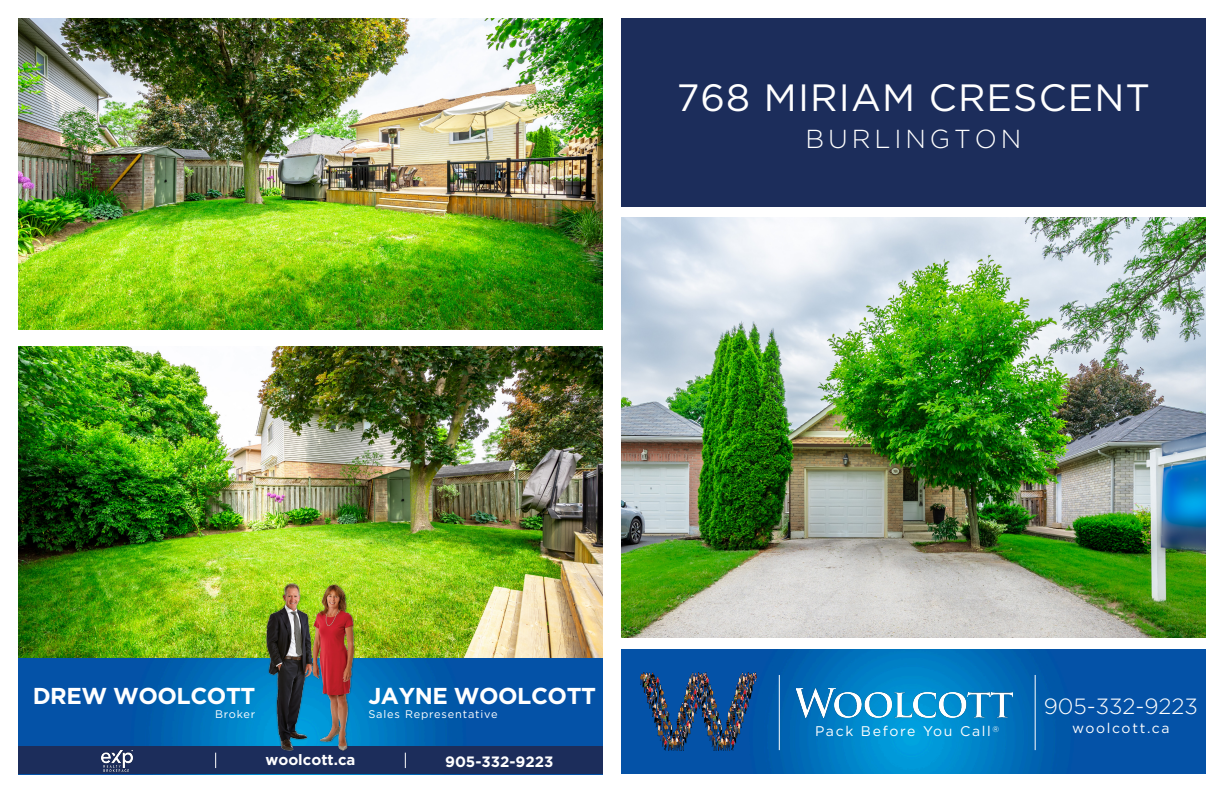
<style>
.page{position:relative;width:1224px;height:792px;background:#fff}
.page>*{position:absolute;margin:0;border:0;box-sizing:border-box;transform-origin:0 0}
.t1{font:38px "Gotham HTF";letter-spacing:.03em;color:#fff}
.t2{font:300 26px "Gotham HTF";letter-spacing:.15em;color:#fff}
.t3{font:700 23px "Gotham HTF";letter-spacing:-.02em;color:#fff}
.t4{font:300 22px "Gotham HTF";color:#fff}
.t5{font:700 15px "Gotham HTF";color:#fff}
.t6{font:14px "Gotham HTF";letter-spacing:.12em;color:#fff}
.t7{font:11px "Gotham HTF";letter-spacing:.075em;color:#fff}
</style>
<div class="page">
<img style="left:621px;top:217px;width:585px;height:421px">
<img style="left:621px;top:649px;width:585px;height:125px">
<img style="left:640px;top:672px;width:117px;height:78px">
<hr style="left:779px;top:675px;width:1px;height:75px;background:#fff">
<hr style="left:1035px;top:675px;width:1px;height:75px;background:#fff">
<img style="left:796px;top:689px;width:216px;height:29px">
<div style="left:621px;top:18px;width:585px;height:189px;background:#1c2d5b"></div>
<img style="left:18px;top:347px;width:585px;height:428px">
<img style="left:18px;top:18px;width:585px;height:311px">
<div style="left:18px;top:747px;width:585px;height:27px;background:#1c2d5b"></div>
<img style="left:312px;top:573px;width:49px;height:178px">
<div style="left:265px;top:583px;width:49px;height:169px;background:#231f20;opacity:.75"></div>
<img style="left:255px;top:573px;width:57px;height:179px">
<img style="left:101px;top:751px;width:32px;height:21px">
<svg style="left:215px;top:753px;width:1px;height:15px"></svg>
<svg style="left:405px;top:753px;width:1px;height:15px"></svg>
<p class="t1" style="left:677px;top:77px;width:475px">768 MIRIAM CRESCENT</p>
<p class="t2" style="left:805px;top:125px;width:218px">BURLINGTON</p>
<p class="t3" style="left:33px;top:683px;width:224px">DREW WOOLCOTT</p>
<p class="t7" style="left:215px;top:708px;width:42px">Broker</p>
<p class="t3" style="left:368px;top:683px;width:229px">JAYNE WOOLCOTT</p>
<p class="t7" style="left:368px;top:708px;width:131px">Sales Representative</p>
<p class="t5" style="left:265px;top:751px;width:92px">woolcott.ca</p>
<p class="t5" style="left:445px;top:753px;width:110px">905-332-9223</p>
<p class="t4" style="left:1044px;top:695px;width:156px">905-332-9223</p>
<p class="t6" style="left:815px;top:724px;width:186px">Pack Before You Call<sup>®</sup></p>
<p class="t6" style="left:1072px;top:720px;width:99px">woolcott.ca</p>
</div>
